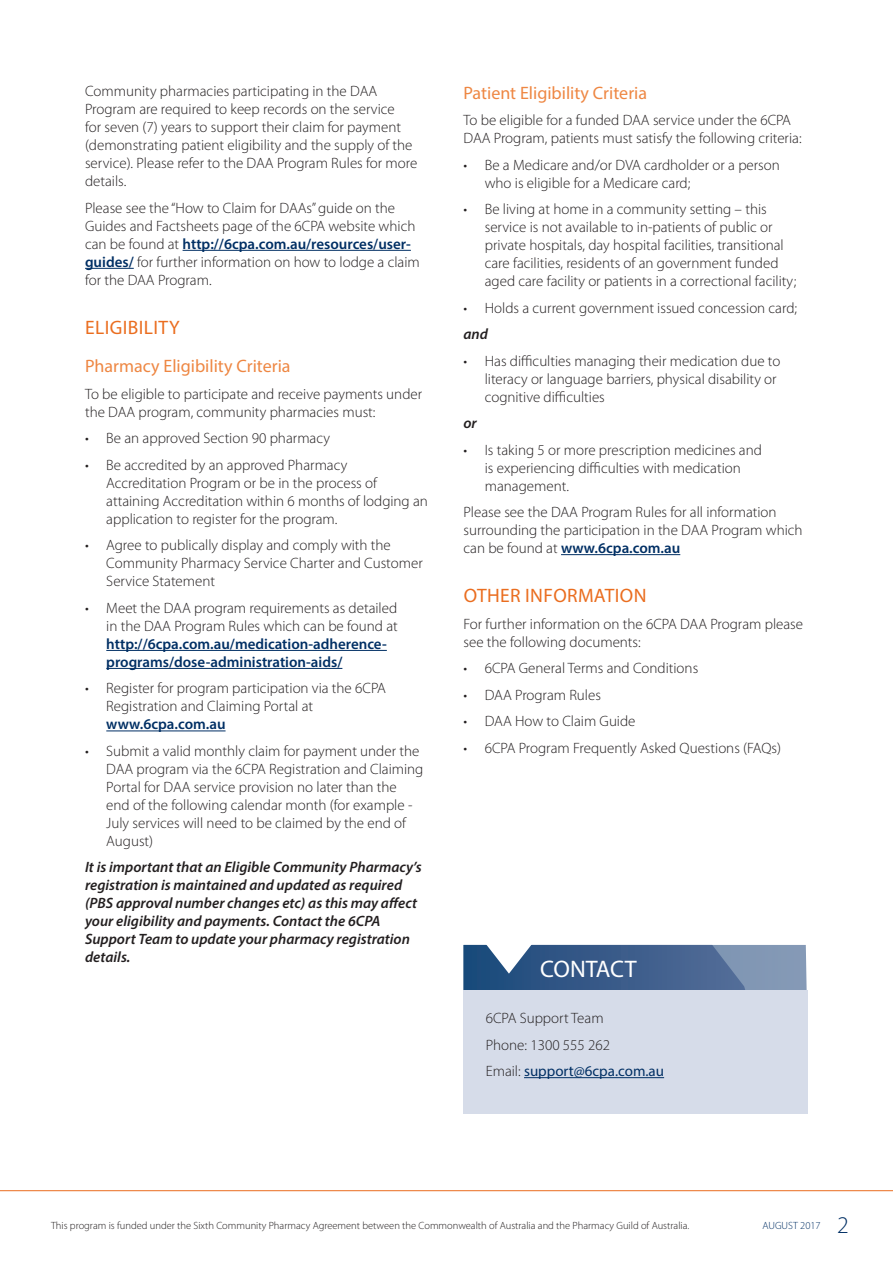
<style>
.page{position:relative;width:893px;height:1263px;background:#fff}
.page>*{position:absolute;margin:0;border:0;box-sizing:border-box;transform-origin:0 0}
.t1{font:24px "Myriad Pro";letter-spacing:-.005em;color:#fff}
.t2{font:300 24px "Myriad Pro";color:#002f64}
.t3{font:19.5px "Myriad Pro";letter-spacing:.02em;color:#ea6d1f}
.t4{font:18px "Myriad Pro";color:#ee8743}
.t5{font:300 15px/18px "Myriad Pro";color:#231f20}
.t6{font:italic 600 15px/18px "Myriad Pro";color:#231f20}
.t7{font:600 15px/18px "Myriad Pro";color:#002f64}
.t8{font:300 10.5px "Myriad Pro";color:#231f20}
.t9{font:300 10.5px "Myriad Pro";color:#002f64}
.s1{font-weight:600;color:#002f64}
.s2{font-weight:400;color:#002f64}
</style>
<div class="page">
<svg style="left:463px;top:944px;width:345px;height:47px;background:#57749b"></svg>
<div style="left:463px;top:991px;width:345px;height:123px;background:#d6dce9"></div>
<hr style="left:524px;top:1077px;width:140px;height:1px;background:#002f64">
<hr style="left:0;top:1190px;width:893px;height:1px;background:#ea6d1f">
<hr style="left:183px;top:250px;width:228px;height:1px;background:#002f64">
<hr style="left:85px;top:268px;width:49px;height:1px;background:#002f64">
<hr style="left:106px;top:650px;width:281px;height:1px;background:#002f64">
<hr style="left:106px;top:668px;width:236px;height:1px;background:#002f64">
<hr style="left:106px;top:730px;width:120px;height:1px;background:#002f64">
<hr style="left:561px;top:554px;width:119px;height:1px;background:#002f64">
<p class="t5" style="left:85px;top:83px;width:334px">Community pharmacies participating in the DAA Program are required to keep records on the service<br>for seven (7) years to support their claim for payment (demonstrating patient eligibility and the supply of the service). Please refer to the DAA Program Rules for more details.</p>
<p class="t5" style="left:85px;top:199px;width:336px">Please see the “How to Claim for DAAs” guide on the Guides and Factsheets page of the 6CPA website which can be found at <span class="s1">http://6cpa.com.au/resources/user&shy;guides/</span> for further information on how to lodge a claim for the DAA Program.</p>
<h2 class="t3" style="left:85px;top:315px;width:96px">ELIGIBILITY</h2>
<p class="t4" style="left:85px;top:355px;width:207px">Pharmacy Eligibility Criteria</p>
<p class="t5" style="left:85px;top:385px;width:339px">To be eligible to participate and receive payments under the DAA program, community pharmacies must:</p>
<p class="t5" style="left:85px;top:430px;width:246px">• Be an approved Section 90 pharmacy</p>
<p class="t5" style="left:106px;top:456px;width:323px;text-indent:-21px">• Be accredited by an approved Pharmacy Accreditation Program or be in the process of attaining Accreditation within 6 months of lodging an application to register for the program.</p>
<p class="t5" style="left:106px;top:537px;width:318px;text-indent:-21px">• Agree to publically display and comply with the<br>Community Pharmacy Service Charter and Customer<br>Service Statement</p>
<p class="t5" style="left:85px;top:599px;width:314px;text-align:right">• Meet the DAA program requirements as detailed in the DAA Program Rules which can be found at</p>
<p class="t7" style="left:106px;top:634px;width:282px">http://6cpa.com.au/medication-adherence&shy;programs/dose-administration-aids/</p>
<p class="t5" style="left:106px;top:680px;width:281px;text-indent:-21px">• Register for program participation via the 6CPA<br>Registration and Claiming Portal at</p>
<p class="t7" style="left:106px;top:715px;width:121px">www.6cpa.com.au</p>
<p class="t5" style="left:106px;top:742px;width:319px;text-indent:-21px">• Submit a valid monthly claim for payment under the DAA program via the 6CPA Registration and Claiming Portal for DAA service provision no later than the end of the following calendar month (for example - July services will need to be claimed by the end of August)</p>
<p class="t6" style="left:85px;top:858px;width:338px">It is important that an Eligible Community Pharmacy’s registration is maintained and updated as required (PBS approval number changes etc) as this may affect your eligibility and payments. Contact the 6CPA Support Team to update your pharmacy registration details.</p>
<p class="t4" style="left:463px;top:81px;width:185px">Patient Eligibility Criteria</p>
<p class="t5" style="left:463px;top:111px;width:340px">To be eligible for a funded DAA service under the 6CPA<br>DAA Program, patients must satisfy the following criteria:</p>
<p class="t5" style="left:485px;top:156px;width:297px;text-indent:-21px">• Be a Medicare and/or DVA cardholder or a person who is eligible for a Medicare card;</p>
<p class="t5" style="left:485px;top:200px;width:313px;text-indent:-21px">• Be living at home in a community setting – this service is not available to in-patients of public or private hospitals, day hospital facilities, transitional care facilities, residents of an government funded aged care facility or patients in a correctional facility;</p>
<p class="t5" style="left:463px;top:299px;width:335px">• Holds a current government issued concession card;</p>
<p class="t6" style="left:463px;top:325px;width:26px">and</p>
<p class="t5" style="left:485px;top:352px;width:297px;text-indent:-21px">• Has difficulties managing their medication due to literacy or language barriers, physical disability or cognitive difficulties</p>
<p class="t6" style="left:463px;top:414px;width:15px">or</p>
<p class="t5" style="left:485px;top:441px;width:279px;text-indent:-21px">• Is taking 5 or more prescription medicines and is experiencing difficulties with medication management.</p>
<p class="t5" style="left:463px;top:503px;width:341px">Please see the DAA Program Rules for all information surrounding the participation in the DAA Program which can be found at <span class="s1">www.6cpa.com.au</span></p>
<h2 class="t3" style="left:464px;top:583px;width:184px">OTHER INFORMATION</h2>
<p class="t5" style="left:463px;top:615px;width:341px">For further information on the 6CPA DAA Program please see the following documents:</p>
<p class="t5" style="left:463px;top:659px;width:236px">• 6CPA General Terms and Conditions</p>
<p class="t5" style="left:463px;top:686px;width:139px">• DAA Program Rules</p>
<p class="t5" style="left:463px;top:712px;width:174px">• DAA How to Claim Guide</p>
<p class="t5" style="left:463px;top:739px;width:319px">• 6CPA Program Frequently Asked Questions (FAQs)</p>
<h1 class="t1" style="left:540px;top:954px;width:98px">CONTACT</h1>
<p class="t5" style="left:486px;top:1005px;width:180px;line-height:26.5px">6CPA Support Team<br>Phone: 1300 555 262<br>Email: <span class="s2">support@6cpa.com.au</span></p>
<p class="t8" style="left:51px;top:1220px;width:640px">This program is funded under the Sixth Community Pharmacy Agreement between the Commonwealth of Australia and the Pharmacy Guild of Australia.</p>
<p class="t9" style="left:762px;top:1220px;width:60px">AUGUST 2017</p>
<h1 class="t2" style="left:837px;top:1212px;width:13px">2</h1>
</div>
